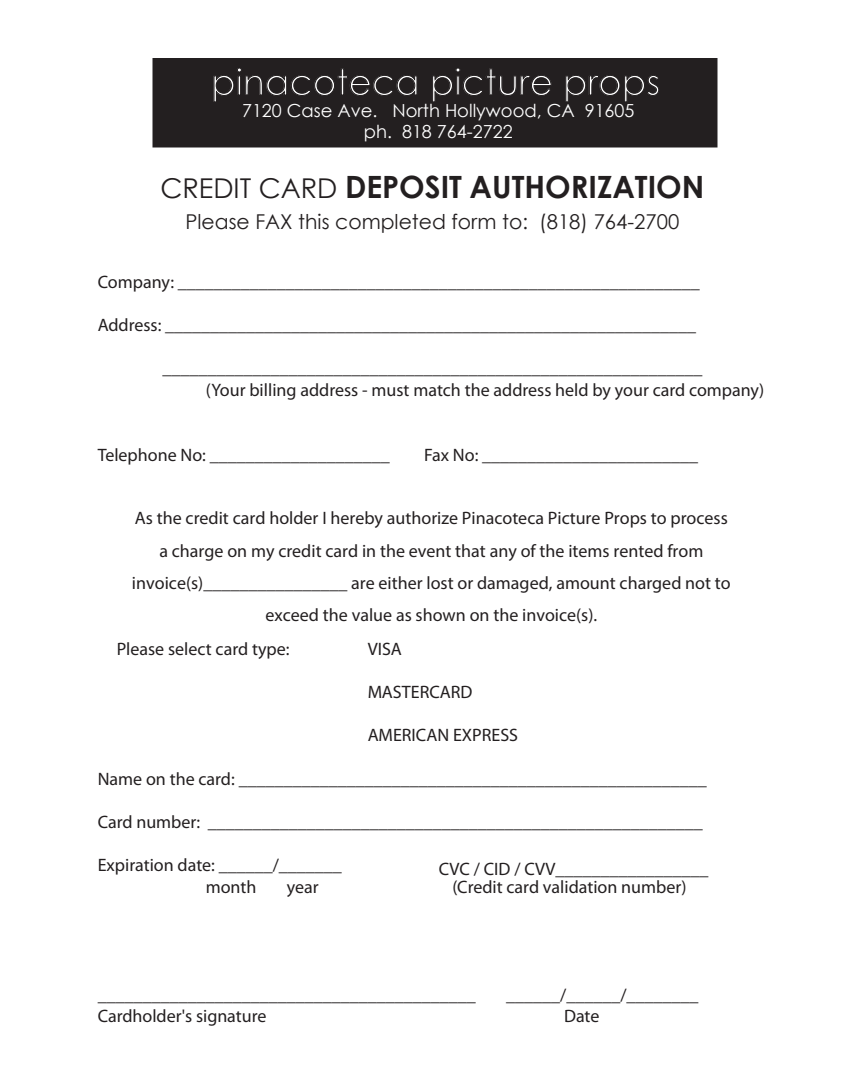
<style>
.page{position:relative;width:864px;height:1080px;background:#fff}
.page>*{position:absolute;margin:0;border:0;box-sizing:border-box;transform-origin:0 0}
.t1{font:36px "Century Gothic";color:#fff}
.t2{font:700 30.75px "Century Gothic";color:#231f20}
.t3{font:20.4px "Century Gothic";color:#231f20}
.t4{font:18px/32.1px "Myriad Pro";color:#231f20}
.t5{font:18px/21.6px "Century Gothic";color:#fff;text-align:center}
.s1{font-weight:400;font-size:27.3px}
</style>
<div class="page">
<div style="left:153px;top:58px;width:564px;height:89px;background:#231f20"></div>
<h1 class="t1" style="left:211px;top:60px;width:451px">pinacoteca picture props</h1>
<p class="t5" style="left:242px;top:99px;width:394px">7120 Case Ave. North Hollywood, CA 91605 ph. 818 764-2722</p>
<h2 class="t2" style="left:160px;top:167px;width:546px"><span class="s1">CREDIT CARD</span> DEPOSIT AUTHORIZATION</h2>
<p class="t3" style="left:185px;top:207px;width:495px">Please FAX this completed form to: (818) 764-2700</p>
<p class="t4" style="left:98px;top:265px;width:604px">Company: __________________________________________________________</p>
<p class="t4" style="left:98px;top:309px;width:600px">Address: ___________________________________________________________</p>
<p class="t4" style="left:206px;top:357px;width:560px;line-height:21.6px;text-indent:-43px">____________________________________________________________<br>(Your billing address - must match the address held by your card company)</p>
<p class="t4" style="left:98px;top:438px;width:294px">Telephone No: ____________________</p>
<p class="t4" style="left:424px;top:438px;width:276px">Fax No: ________________________</p>
<p class="t4" style="left:132px;top:502px;width:600px;text-align:center">As the credit card holder I hereby authorize Pinacoteca Picture Props to process a charge on my credit card in the event that any of the items rented from invoice(s)________________ are either lost or damaged, amount charged not to exceed the value as shown on the invoice(s).</p>
<p class="t4" style="left:117px;top:633px;width:174px">Please select card type:</p>
<p class="t4" style="left:368px;top:633px;width:36px">VISA</p>
<p class="t4" style="left:368px;top:676px;width:106px">MASTERCARD</p>
<p class="t4" style="left:368px;top:719px;width:152px">AMERICAN EXPRESS</p>
<p class="t4" style="left:98px;top:762px;width:610px">Name on the card: ____________________________________________________</p>
<p class="t4" style="left:98px;top:805px;width:607px">Card number: _______________________________________________________</p>
<p class="t4" style="left:206px;top:854px;width:138px;line-height:21.6px;text-indent:-108px">Expiration date: ______/_______ month</p>
<p class="t4" style="left:439px;top:852px;width:271px">CVC / CID / CVV_________________</p>
<p class="t4" style="left:287px;top:870px;width:33px">year</p>
<p class="t4" style="left:452px;top:870px;width:236px">(Credit card validation number)</p>
<p class="t4" style="left:98px;top:978px;width:380px">__________________________________________</p>
<p class="t4" style="left:506px;top:978px;width:194px">______/______/________</p>
<p class="t4" style="left:98px;top:1000px;width:170px">Cardholder's signature</p>
<p class="t4" style="left:564px;top:1000px;width:37px">Date</p>
</div>
